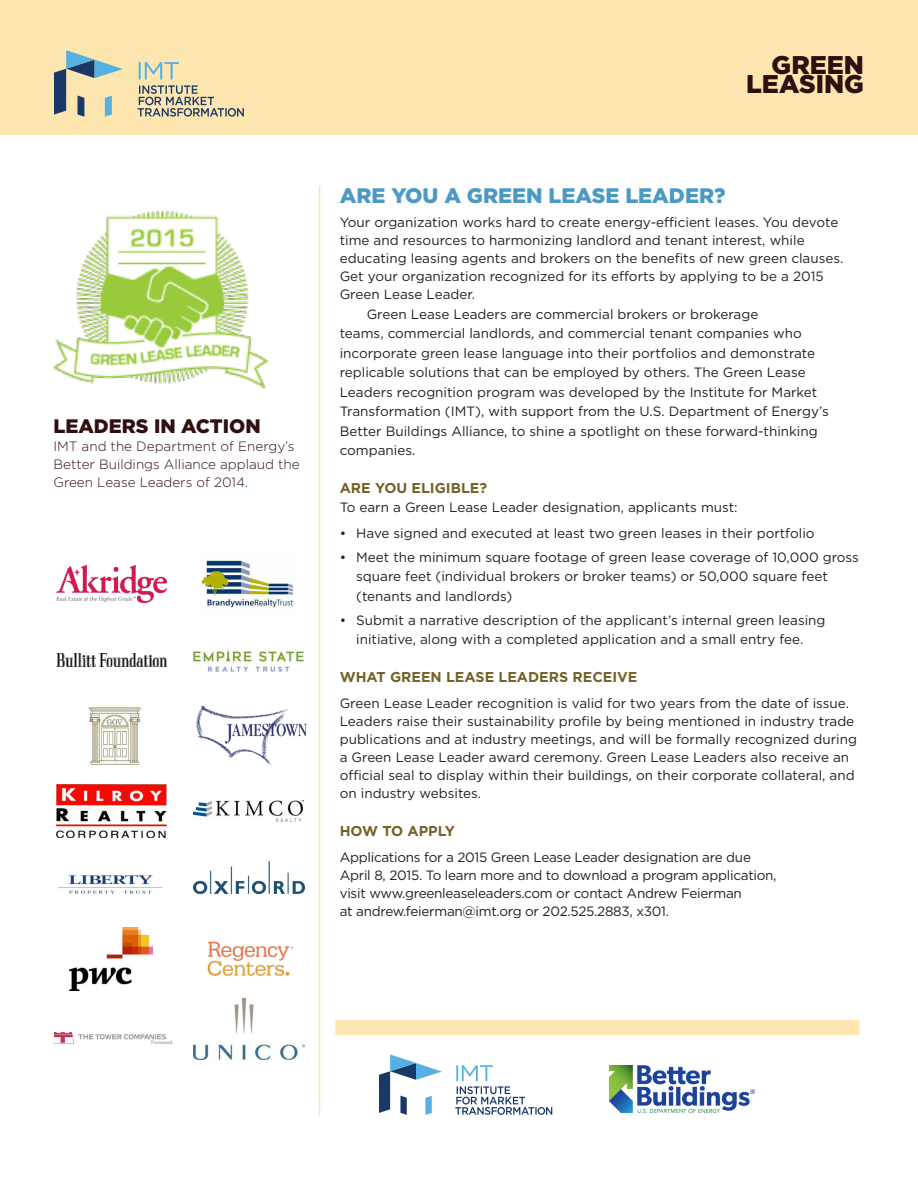
<style>
.page{position:relative;width:918px;height:1188px;background:#fff}
.page>*{position:absolute;margin:0;border:0;box-sizing:border-box;transform-origin:0 0}
.t1{font:900 25.65px/18.8px "Gotham";color:#300f11;text-align:right}
._1_MAIN_SECTION_HEAD{font:900 21px "Gotham";color:#4c99c4}
.SIDEBAR_HEAD{font:900 19.5px "Gotham";color:#300f11}
._3_MAIN_SECTION_HEAD{font:700 14.25px "Gotham";color:#746127}
._2a_MAIN_SECTION_BOD{font:13.5px/19.5px "Gotham";color:#231f20}
._2_MAIN_SECTION_BODY{font:13.5px/18px "Gotham";color:#231f20}
._2_MAIN_SECTION_BODY-2{font:13.5px/18px "Gotham";letter-spacing:-.02em;color:#231f20}
.SIDEBAR_TEXT_PAGE_TW{font:300 13.5px/18px "Gotham";color:#300f11}
._3_MAIN_SECTION_HEAD-2{font:13.5px "Gotham";color:#231f20}
</style>
<div class="page">
<div style="left:0;top:0;width:918px;height:135px;background:#fee6b0"></div>
<img style="left:53px;top:210px;width:215px;height:179px">
<svg style="left:54px;top:50px;width:69px;height:67px"></svg>
<svg style="left:138px;top:62px;width:106px;height:55px"></svg>
<hr style="left:319px;top:186px;width:1px;height:930px;background:#fee6b0">
<svg style="left:379px;top:1054px;width:63px;height:61px"></svg>
<svg style="left:455px;top:1065px;width:97px;height:50px"></svg>
<img style="left:610px;top:1066px;width:145px;height:47px">
<div style="left:335px;top:1020px;width:525px;height:15px;background:#fee6b0"></div>
<img style="left:56px;top:566px;width:110px;height:37px">
<img style="left:201px;top:559px;width:93px;height:50px">
<img style="left:57px;top:654px;width:109px;height:12px">
<img style="left:193px;top:648px;width:111px;height:24px">
<img style="left:88px;top:704px;width:55px;height:63px">
<img style="left:196px;top:706px;width:110px;height:59px">
<img style="left:56px;top:784px;width:110px;height:54px">
<img style="left:193px;top:801px;width:111px;height:21px">
<img style="left:58px;top:871px;width:105px;height:23px">
<img style="left:194px;top:862px;width:110px;height:31px">
<img style="left:70px;top:927px;width:83px;height:63px">
<img style="left:207px;top:941px;width:87px;height:35px">
<img style="left:54px;top:1032px;width:118px;height:12px">
<img style="left:194px;top:999px;width:110px;height:61px">
<p class="SIDEBAR_HEAD" style="left:53px;top:412px;width:209px">LEADERS IN ACTION</p>
<p class="SIDEBAR_TEXT_PAGE_TW" style="left:53px;top:437px;width:248px">IMT and the Department of Energy’s<br>Better Buildings Alliance applaud the<br>Green Lease Leaders of 2014.</p>
<p class="t1" style="left:746px;top:56px;width:119px">GREEN<br>LEASING</p>
<p class="_1_MAIN_SECTION_HEAD" style="left:340px;top:181px;width:387px">ARE YOU A GREEN LEASE LEADER?</p>
<p class="_2_MAIN_SECTION_BODY" style="left:340px;top:213px;width:505px">Your organization works hard to create energy-efficient leases. You devote time and resources to harmonizing landlord and tenant interest, while educating leasing agents and brokers on the benefits of new green clauses.<br>Get your organization recognized for its efforts by applying to be a 2015<br>Green Lease Leader.</p>
<p class="_2a_MAIN_SECTION_BOD" style="left:340px;top:304px;width:491px;text-indent:27px">Green Lease Leaders are commercial brokers or brokerage<br>teams, commercial landlords, and commercial tenant companies who incorporate green lease language into their portfolios and demonstrate replicable solutions that can be employed by others. The Green Lease Leaders recognition program was developed by the Institute for Market Transformation (IMT), with support from the U.S. Department of Energy’s Better Buildings Alliance, to shine a spotlight on these forward-thinking companies.</p>
<p class="_3_MAIN_SECTION_HEAD" style="left:340px;top:478px;width:149px">ARE YOU ELIGIBLE?</p>
<p class="_3_MAIN_SECTION_HEAD-2" style="left:340px;top:499px;width:399px">To earn a Green Lease Leader designation, applicants must:</p>
<p class="_2a_MAIN_SECTION_BOD" style="left:340px;top:523px;width:476px">• Have signed and executed at least two green leases in their portfolio</p>
<p class="_2a_MAIN_SECTION_BOD" style="left:356px;top:547px;width:504px;text-indent:-16px">• Meet the minimum square footage of green lease coverage of 10,000 gross square feet (individual brokers or broker teams) or 50,000 square feet (tenants and landlords)</p>
<p class="_2a_MAIN_SECTION_BOD" style="left:340px;top:610px;width:487px;text-align:center">• Submit a narrative description of the applicant’s internal green leasing initiative, along with a completed application and a small entry fee.</p>
<p class="_3_MAIN_SECTION_HEAD" style="left:340px;top:667px;width:299px">WHAT GREEN LEASE LEADERS RECEIVE</p>
<p class="_2_MAIN_SECTION_BODY" style="left:340px;top:694px;width:519px">Green Lease Leader recognition is valid for two years from the date of issue.<br>Leaders raise their sustainability profile by being mentioned in industry trade publications and at industry meetings, and will be formally recognized during a Green Lease Leader award ceremony. Green Lease Leaders also receive an official seal to display within their buildings, on their corporate collateral, and on industry websites.</p>
<p class="_3_MAIN_SECTION_HEAD" style="left:340px;top:821px;width:117px">HOW TO APPLY</p>
<p class="_2_MAIN_SECTION_BODY-2" style="left:340px;top:848px;width:438px">Applications for a 2015 Green Lease Leader designation are due April 8, 2015. To learn more and to download a program application, visit www.greenleaseleaders.com or contact Andrew Feierman<br>at andrew.feierman@imt.org or 202.525.2883, x301.</p>
</div>
